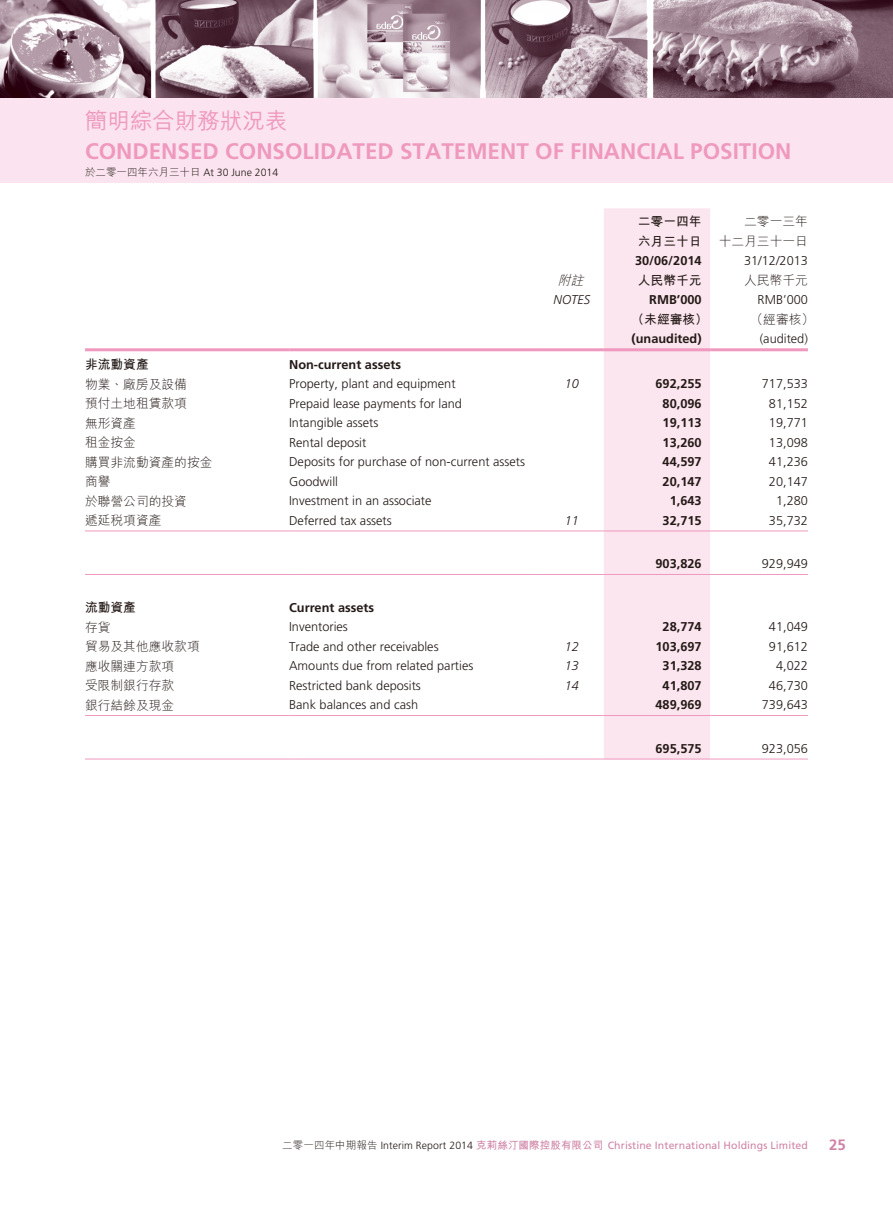
<style>
.page{position:relative;width:893px;height:1212px;background:#fff}
.page>*{position:absolute;margin:0;border:0;box-sizing:border-box;transform-origin:0 0}
.t1{font:700 22.5px "Frutiger LT Std";color:#ef99bf}
.t2{font:22.5px "M Hei HK Medium E Ten B5 H";color:#ef99bf}
.t3{font:700 15px "Frutiger LT Std";color:#cf84a6}
.t4{font:300 12.75px "Frutiger LT Std";color:#231916}
.t5{font:700 12.75px "Frutiger LT Std";color:#231916}
.t6{font:12.75px/19.5px "M Hei HK Light E Ten B5 H";color:#231916;text-align:right}
.t7{font:12.75px/19.5px "M Hei HK Bold E Ten B5 H";color:#231916}
.t8{font:italic 300 12.75px "Frutiger LT Std";color:#231916}
.t9{font:italic 12.75px "M Hei HK Light E Ten B5 H";color:#231916}
.t10{font:10.5px "Frutiger LT Std";letter-spacing:.01em;color:#cf84a6}
.t11{font:300 10.5px "Frutiger LT Std";color:#231916}
.s1{font-family:"M Hei HK Light E Ten B5 H";font-weight:400}
.s2{font-family:"M Hei HK Light E Ten B5 H";color:#231916}
.s3{font-weight:300;color:#231916}
.s4{font-family:"M Hei HK Bold E Ten B5 H"}
</style>
<div class="page">
<img style="left:0;top:0;width:893px;height:98px">
<div style="left:0;top:98px;width:893px;height:85px;background:#fbe4ef"></div>
<div style="left:604px;top:208px;width:106px;height:551px;background:#fbe5ef"></div>
<hr style="left:85px;top:348px;width:204px;height:3px;background:#ef99bf">
<hr style="left:289px;top:348px;width:251px;height:3px;background:#ef99bf">
<hr style="left:540px;top:348px;width:64px;height:3px;background:#ef99bf">
<hr style="left:604px;top:348px;width:106px;height:3px;background:#ef99bf">
<hr style="left:710px;top:348px;width:98px;height:3px;background:#ef99bf">
<hr style="left:85px;top:531px;width:204px;height:1px;background:#ef99bf">
<hr style="left:289px;top:531px;width:251px;height:1px;background:#ef99bf">
<hr style="left:540px;top:531px;width:64px;height:1px;background:#ef99bf">
<hr style="left:604px;top:531px;width:106px;height:1px;background:#ef99bf">
<hr style="left:710px;top:531px;width:98px;height:1px;background:#ef99bf">
<hr style="left:85px;top:574px;width:204px;height:1px;background:#ef99bf">
<hr style="left:289px;top:574px;width:251px;height:1px;background:#ef99bf">
<hr style="left:540px;top:574px;width:64px;height:1px;background:#ef99bf">
<hr style="left:604px;top:574px;width:106px;height:1px;background:#ef99bf">
<hr style="left:710px;top:574px;width:98px;height:1px;background:#ef99bf">
<hr style="left:85px;top:715px;width:204px;height:1px;background:#ef99bf">
<hr style="left:289px;top:715px;width:251px;height:1px;background:#ef99bf">
<hr style="left:540px;top:715px;width:64px;height:1px;background:#ef99bf">
<hr style="left:604px;top:715px;width:106px;height:1px;background:#ef99bf">
<hr style="left:710px;top:715px;width:98px;height:1px;background:#ef99bf">
<hr style="left:85px;top:759px;width:204px;height:1px;background:#ef99bf">
<hr style="left:289px;top:759px;width:251px;height:1px;background:#ef99bf">
<hr style="left:540px;top:759px;width:64px;height:1px;background:#ef99bf">
<hr style="left:604px;top:759px;width:106px;height:1px;background:#ef99bf">
<hr style="left:710px;top:759px;width:98px;height:1px;background:#ef99bf">
<h1 class="t2" style="left:85px;top:112px;width:204px">簡明綜合財務狀況表</h1>
<h1 class="t1" style="left:85px;top:140px;width:708px">CONDENSED CONSOLIDATED STATEMENT OF FINANCIAL POSITION</h1>
<p class="t11" style="left:85px;top:167px;width:195px"><span class="s1">於二零一四年六月三十日</span> At 30 June 2014</p>
<p class="t7" style="left:638px;top:213px;width:65px">二零一四年六月三十日</p>
<p class="t6" style="left:719px;top:213px;width:91px">二零一三年<br>十二月三十一日</p>
<p class="t5" style="left:635px;top:254px;width:68px">30/06/2014</p>
<p class="t4" style="left:744px;top:254px;width:65px">31/12/2013</p>
<p class="t9" style="left:558px;top:275px;width:30px">附註</p>
<p class="t7" style="left:638px;top:272px;width:65px">人民幣千元</p>
<p class="t6" style="left:744px;top:272px;width:65px">人民幣千元</p>
<p class="t8" style="left:553px;top:293px;width:38px">NOTES</p>
<p class="t5" style="left:649px;top:293px;width:54px">RMB’000</p>
<p class="t4" style="left:758px;top:293px;width:52px">RMB’000</p>
<p class="t7" style="left:631px;top:311px;width:78px">（未經審核）</p>
<p class="t6" style="left:750px;top:311px;width:65px">（經審核）</p>
<p class="t5" style="left:631px;top:332px;width:72px">(unaudited)</p>
<p class="t4" style="left:760px;top:332px;width:50px">(audited)</p>
<p class="t7" style="left:85px;top:356px;width:65px">非流動資產</p>
<p class="t5" style="left:289px;top:358px;width:113px">Non-current assets</p>
<p class="t6" style="left:85px;top:376px;width:103px">物業、廠房及設備</p>
<p class="t4" style="left:289px;top:377px;width:168px">Property, plant and equipment</p>
<p class="t8" style="left:565px;top:377px;width:16px">10</p>
<p class="t5" style="left:655px;top:377px;width:48px">692,255</p>
<p class="t4" style="left:762px;top:377px;width:48px">717,533</p>
<p class="t6" style="left:85px;top:395px;width:103px">預付土地租賃款項</p>
<p class="t4" style="left:289px;top:397px;width:174px">Prepaid lease payments for land</p>
<p class="t5" style="left:663px;top:397px;width:40px">80,096</p>
<p class="t4" style="left:769px;top:397px;width:40px">81,152</p>
<p class="t6" style="left:85px;top:415px;width:52px">無形資產</p>
<p class="t4" style="left:289px;top:416px;width:91px">Intangible assets</p>
<p class="t5" style="left:663px;top:416px;width:40px">19,113</p>
<p class="t4" style="left:769px;top:416px;width:40px">19,771</p>
<p class="t6" style="left:85px;top:434px;width:52px">租金按金</p>
<p class="t4" style="left:289px;top:436px;width:79px">Rental deposit</p>
<p class="t5" style="left:663px;top:436px;width:40px">13,260</p>
<p class="t4" style="left:769px;top:436px;width:40px">13,098</p>
<p class="t6" style="left:85px;top:454px;width:129px">購買非流動資產的按金</p>
<p class="t4" style="left:289px;top:455px;width:237px">Deposits for purchase of non-current assets</p>
<p class="t5" style="left:663px;top:455px;width:40px">44,597</p>
<p class="t4" style="left:769px;top:455px;width:40px">41,236</p>
<p class="t6" style="left:85px;top:473px;width:27px">商譽</p>
<p class="t4" style="left:289px;top:475px;width:50px">Goodwill</p>
<p class="t5" style="left:663px;top:475px;width:40px">20,147</p>
<p class="t4" style="left:769px;top:475px;width:40px">20,147</p>
<p class="t6" style="left:85px;top:493px;width:103px">於聯營公司的投資</p>
<p class="t4" style="left:289px;top:494px;width:144px">Investment in an associate</p>
<p class="t5" style="left:670px;top:494px;width:33px">1,643</p>
<p class="t4" style="left:776px;top:494px;width:33px">1,280</p>
<p class="t6" style="left:85px;top:512px;width:78px">遞延稅項資產</p>
<p class="t4" style="left:289px;top:514px;width:104px">Deferred tax assets</p>
<p class="t8" style="left:565px;top:514px;width:16px">11</p>
<p class="t5" style="left:663px;top:514px;width:40px">32,715</p>
<p class="t4" style="left:769px;top:514px;width:40px">35,732</p>
<p class="t5" style="left:655px;top:557px;width:48px">903,826</p>
<p class="t4" style="left:762px;top:557px;width:48px">929,949</p>
<p class="t7" style="left:85px;top:599px;width:52px">流動資產</p>
<p class="t5" style="left:289px;top:601px;width:87px">Current assets</p>
<p class="t6" style="left:85px;top:619px;width:27px">存貨</p>
<p class="t4" style="left:289px;top:620px;width:60px">Inventories</p>
<p class="t5" style="left:663px;top:620px;width:40px">28,774</p>
<p class="t4" style="left:769px;top:620px;width:40px">41,049</p>
<p class="t6" style="left:85px;top:638px;width:116px">貿易及其他應收款項</p>
<p class="t4" style="left:289px;top:640px;width:151px">Trade and other receivables</p>
<p class="t8" style="left:565px;top:640px;width:16px">12</p>
<p class="t5" style="left:655px;top:640px;width:48px">103,697</p>
<p class="t4" style="left:769px;top:640px;width:40px">91,612</p>
<p class="t6" style="left:85px;top:658px;width:91px">應收關連方款項</p>
<p class="t4" style="left:289px;top:659px;width:186px">Amounts due from related parties</p>
<p class="t8" style="left:565px;top:659px;width:16px">13</p>
<p class="t5" style="left:663px;top:659px;width:40px">31,328</p>
<p class="t4" style="left:776px;top:659px;width:33px">4,022</p>
<p class="t6" style="left:85px;top:677px;width:91px">受限制銀行存款</p>
<p class="t4" style="left:289px;top:679px;width:133px">Restricted bank deposits</p>
<p class="t8" style="left:565px;top:679px;width:16px">14</p>
<p class="t5" style="left:663px;top:679px;width:40px">41,807</p>
<p class="t4" style="left:769px;top:679px;width:40px">46,730</p>
<p class="t6" style="left:85px;top:697px;width:91px">銀行結餘及現金</p>
<p class="t4" style="left:289px;top:698px;width:130px">Bank balances and cash</p>
<p class="t5" style="left:655px;top:698px;width:48px">489,969</p>
<p class="t4" style="left:762px;top:698px;width:48px">739,643</p>
<p class="t5" style="left:655px;top:742px;width:48px">695,575</p>
<p class="t4" style="left:762px;top:742px;width:48px">923,056</p>
<p class="t10" style="left:282px;top:1140px;width:527px"><span class="s2">二零一四年中期報告</span> <span class="s3">Interim Report 2014</span> <span class="s4">克莉絲汀國際控股有限公司</span> Christine International Holdings Limited</p>
<p class="t3" style="left:829px;top:1137px;width:18px">25</p>
</div>
